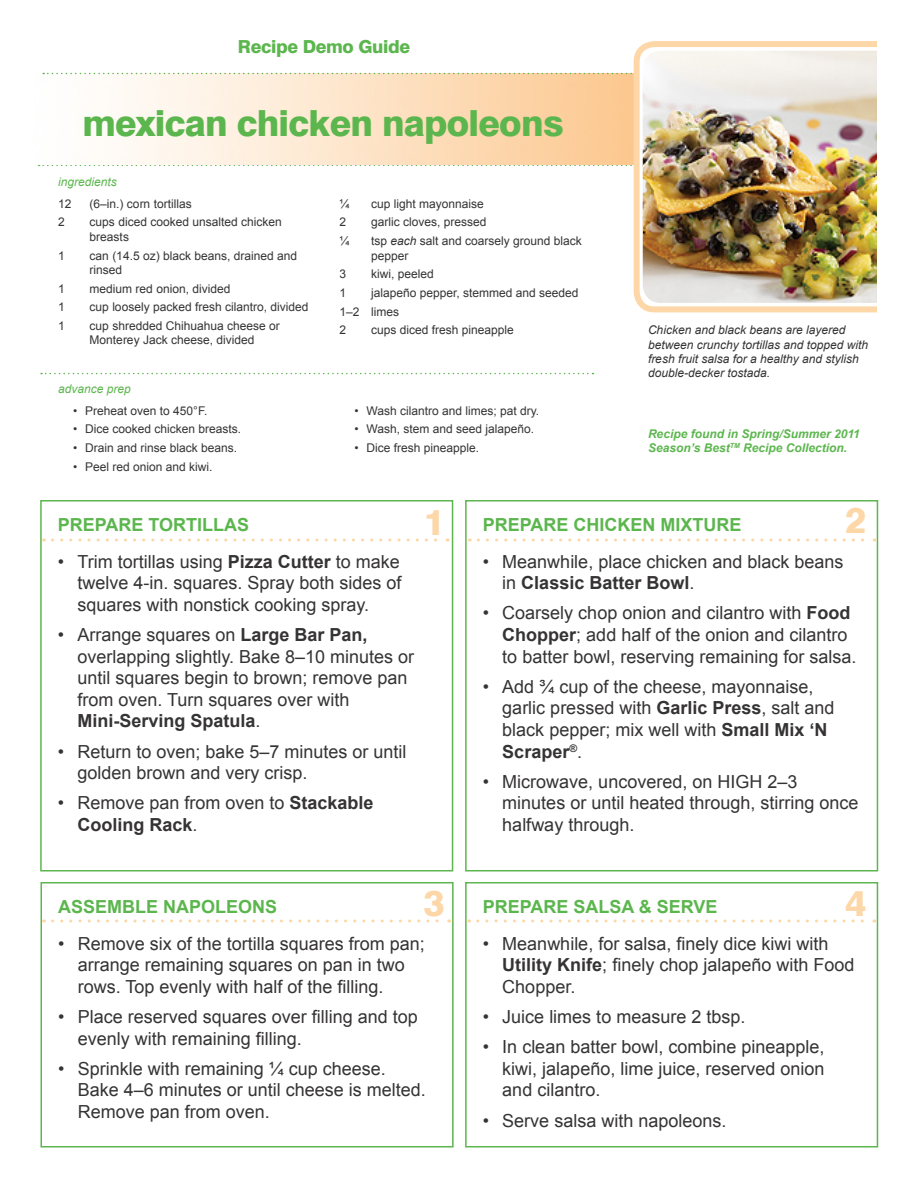
<style>
.page{position:relative;width:918px;height:1188px;background:#fff}
.page>*{position:absolute;margin:0;border:0;box-sizing:border-box;transform-origin:0 0}
.Title__Recipe{font:800 36px "Swiss 721 BT";letter-spacing:-.02em;color:#5cb64e}
.Title__Recipe-2{font:800 36px "Swiss 721 BT";color:#fdd7a7}
.Bullets__Instruction{font:18px/21.6px "Arial";color:#353333}
.Title__Instructions{font:700 18px "Arial";color:#5cb64e}
.Title__Recipe-3{font:800 18px "Swiss 721 BT";letter-spacing:-.02em;color:#5cb64e}
.Ingredients{font:12px/14.4px "Arial";color:#353333}
.Bullets{font:12px "Arial";color:#353333}
.What_to_Say{font:italic 12px/14.4px "Arial";color:#353333}
.Recipe_found{font:italic 700 12px/14.4px "Arial";color:#5cb64e}
.Title__Ingredients{font:italic 12px "Arial";color:#5cb64e}
.s1{font-style:italic}
.s2{font-weight:700}
</style>
<div class="page">
<svg style="left:39px;top:165px;width:595px;height:1px"></svg>
<img style="left:43px;top:74px;width:591px;height:91px">
<svg style="left:43px;top:73px;width:591px;height:1px"></svg>
<svg style="left:634px;top:41px;width:243px;height:271px"></svg>
<svg style="left:53px;top:919px;width:397px;height:3px"></svg>
<svg style="left:52px;top:538px;width:396px;height:4px"></svg>
<img style="left:643px;top:51px;width:234px;height:252px">
<div style="left:40px;top:500px;width:413px;height:372px;border:2px solid #5cb64e"></div>
<div style="left:465px;top:500px;width:413px;height:371px;border:2px solid #5cb64e"></div>
<div style="left:40px;top:882px;width:414px;height:266px;border:2px solid #5cb64e"></div>
<div style="left:465px;top:882px;width:413px;height:266px;border:2px solid #5cb64e"></div>
<svg style="left:478px;top:539px;width:397px;height:3px"></svg>
<svg style="left:478px;top:920px;width:397px;height:3px"></svg>
<svg style="left:41px;top:373px;width:553px;height:1px"></svg>
<p class="Title__Recipe-3" style="left:238px;top:35px;width:174px">Recipe Demo Guide</p>
<p class="Title__Recipe" style="left:83px;top:101px;width:483px">mexican chicken napoleons</p>
<p class="Title__Ingredients" style="left:58px;top:174px;width:60px">ingredients</p>
<p class="Ingredients" style="left:58px;top:196px;width:15px">12</p>
<p class="Ingredients" style="left:90px;top:196px;width:104px">(6–in.) corn tortillas</p>
<p class="Ingredients" style="left:58px;top:215px;width:8px">2</p>
<p class="Ingredients" style="left:90px;top:215px;width:194px">cups diced cooked unsalted chicken breasts</p>
<p class="Ingredients" style="left:58px;top:248px;width:8px">1</p>
<p class="Ingredients" style="left:90px;top:248px;width:209px">can (14.5 oz) black beans, drained and rinsed</p>
<p class="Ingredients" style="left:58px;top:281px;width:8px">1</p>
<p class="Ingredients" style="left:90px;top:281px;width:142px">medium red onion, divided</p>
<p class="Ingredients" style="left:58px;top:300px;width:8px">1</p>
<p class="Ingredients" style="left:90px;top:300px;width:220px">cup loosely packed fresh cilantro, divided</p>
<p class="Ingredients" style="left:58px;top:319px;width:8px">1</p>
<p class="Ingredients" style="left:90px;top:319px;width:192px">cup shredded Chihuahua cheese or<br>Monterey Jack cheese, divided</p>
<p class="Title__Ingredients" style="left:58px;top:381px;width:74px">advance prep</p>
<p class="Bullets" style="left:73px;top:403px;width:136px">• Preheat oven to 450°F.</p>
<p class="Bullets" style="left:73px;top:421px;width:170px">• Dice cooked chicken breasts.</p>
<p class="Bullets" style="left:73px;top:440px;width:166px">• Drain and rinse black beans.</p>
<p class="Bullets" style="left:73px;top:459px;width:141px">• Peel red onion and kiwi.</p>
<p class="Ingredients" style="left:340px;top:196px;width:12px">¼</p>
<p class="Ingredients" style="left:371px;top:196px;width:114px">cup light mayonnaise</p>
<p class="Ingredients" style="left:340px;top:215px;width:8px">2</p>
<p class="Ingredients" style="left:371px;top:215px;width:117px">garlic cloves, pressed</p>
<p class="Ingredients" style="left:340px;top:234px;width:12px">¼</p>
<p class="Ingredients" style="left:371px;top:234px;width:212px">tsp <span class="s1">each</span> salt and coarsely ground black pepper</p>
<p class="Ingredients" style="left:340px;top:267px;width:8px">3</p>
<p class="Ingredients" style="left:371px;top:267px;width:64px">kiwi, peeled</p>
<p class="Ingredients" style="left:340px;top:286px;width:8px">1</p>
<p class="Ingredients" style="left:371px;top:286px;width:209px">jalapeño pepper, stemmed and seeded</p>
<p class="Ingredients" style="left:340px;top:304px;width:61px">1–2 limes</p>
<p class="Ingredients" style="left:340px;top:323px;width:8px">2</p>
<p class="Ingredients" style="left:371px;top:323px;width:144px">cups diced fresh pineapple</p>
<p class="Bullets" style="left:355px;top:403px;width:186px">• Wash cilantro and limes; pat dry.</p>
<p class="Bullets" style="left:355px;top:421px;width:181px">• Wash, stem and seed jalapeño.</p>
<p class="Bullets" style="left:355px;top:440px;width:126px">• Dice fresh pineapple.</p>
<p class="What_to_Say" style="left:648px;top:323px;width:222px">Chicken and black beans are layered between crunchy tortillas and topped with fresh fruit salsa for a healthy and stylish double-decker tostada.</p>
<p class="Recipe_found" style="left:648px;top:427px;width:213px">Recipe found in Spring/Summer 2011<br>Season’s Best<sup>TM</sup> Recipe Collection.</p>
<p class="Title__Instructions" style="left:58px;top:513px;width:193px">PREPARE TORTILLAS</p>
<p class="Bullets__Instruction" style="left:77px;top:551px;width:326px;text-align:justify;text-indent:-20px">• Trim tortillas using <span class="s2">Pizza Cutter</span> to make twelve 4-in. squares. Spray both sides of squares with nonstick cooking spray.</p>
<p class="Bullets__Instruction" style="left:77px;top:624px;width:338px;text-indent:-20px">• Arrange squares on <span class="s2">Large Bar Pan, </span>overlapping slightly. Bake 8–10 minutes or until squares begin to brown; remove pan from oven. Turn squares over with <span class="s2">Mini-Serving Spatula</span>.</p>
<p class="Bullets__Instruction" style="left:77px;top:741px;width:331px;text-indent:-20px">• Return to oven; bake 5–7 minutes or until golden brown and very crisp.</p>
<p class="Bullets__Instruction" style="left:77px;top:793px;width:298px;text-indent:-20px">• Remove pan from oven to <span class="s2">Stackable<br>Cooling Rack</span>.</p>
<p class="Title__Recipe-2" style="left:424px;top:500px;width:23px">1</p>
<p class="Title__Recipe-2" style="left:845px;top:499px;width:23px">2</p>
<p class="Title__Instructions" style="left:483px;top:513px;width:260px">PREPARE CHICKEN MIXTURE</p>
<p class="Bullets__Instruction" style="left:502px;top:551px;width:343px;text-indent:-20px">• Meanwhile, place chicken and black beans in <span class="s2">Classic Batter Bowl</span>.</p>
<p class="Bullets__Instruction" style="left:502px;top:602px;width:356px;text-indent:-20px">• Coarsely chop onion and cilantro with <span class="s2">Food<br>Chopper</span>; add half of the onion and cilantro to batter bowl, reserving remaining for salsa.</p>
<p class="Bullets__Instruction" style="left:502px;top:676px;width:334px;text-indent:-20px">• Add ¾ cup of the cheese, mayonnaise, garlic pressed with <span class="s2">Garlic Press</span>, salt and black pepper; mix well with <span class="s2">Small Mix ‘N<br>Scraper</span><sup>®</sup>.</p>
<p class="Bullets__Instruction" style="left:502px;top:771px;width:358px;text-indent:-20px">• Microwave, uncovered, on HIGH 2–3 minutes or until heated through, stirring once halfway through.</p>
<p class="Title__Recipe-2" style="left:424px;top:881px;width:23px">3</p>
<p class="Title__Recipe-2" style="left:845px;top:881px;width:23px">4</p>
<p class="Title__Instructions" style="left:483px;top:895px;width:236px">PREPARE SALSA &amp; SERVE</p>
<p class="Bullets__Instruction" style="left:502px;top:933px;width:354px;text-indent:-20px">• Meanwhile, for salsa, finely dice kiwi with<br><span class="s2">Utility Knife</span>; finely chop jalapeño with Food<br>Chopper.</p>
<p class="Bullets__Instruction" style="left:483px;top:1006px;width:264px">• Juice limes to measure 2 tbsp.</p>
<p class="Bullets__Instruction" style="left:502px;top:1036px;width:324px;text-align:justify;text-indent:-20px">• In clean batter bowl, combine pineapple, kiwi, jalapeño, lime juice, reserved onion and cilantro.</p>
<p class="Bullets__Instruction" style="left:483px;top:1110px;width:245px">• Serve salsa with napoleons.</p>
<p class="Title__Instructions" style="left:58px;top:895px;width:221px">ASSEMBLE NAPOLEONS</p>
<p class="Bullets__Instruction" style="left:78px;top:933px;width:349px;text-indent:-20px">• Remove six of the tortilla squares from pan; arrange remaining squares on pan in two rows. Top evenly with half of the filling.</p>
<p class="Bullets__Instruction" style="left:78px;top:1006px;width:342px;text-indent:-20px">• Place reserved squares over filling and top evenly with remaining filling.</p>
<p class="Bullets__Instruction" style="left:78px;top:1058px;width:350px;text-indent:-20px">• Sprinkle with remaining ¼ cup cheese.<br>Bake 4–6 minutes or until cheese is melted.<br>Remove pan from oven.</p>
</div>
